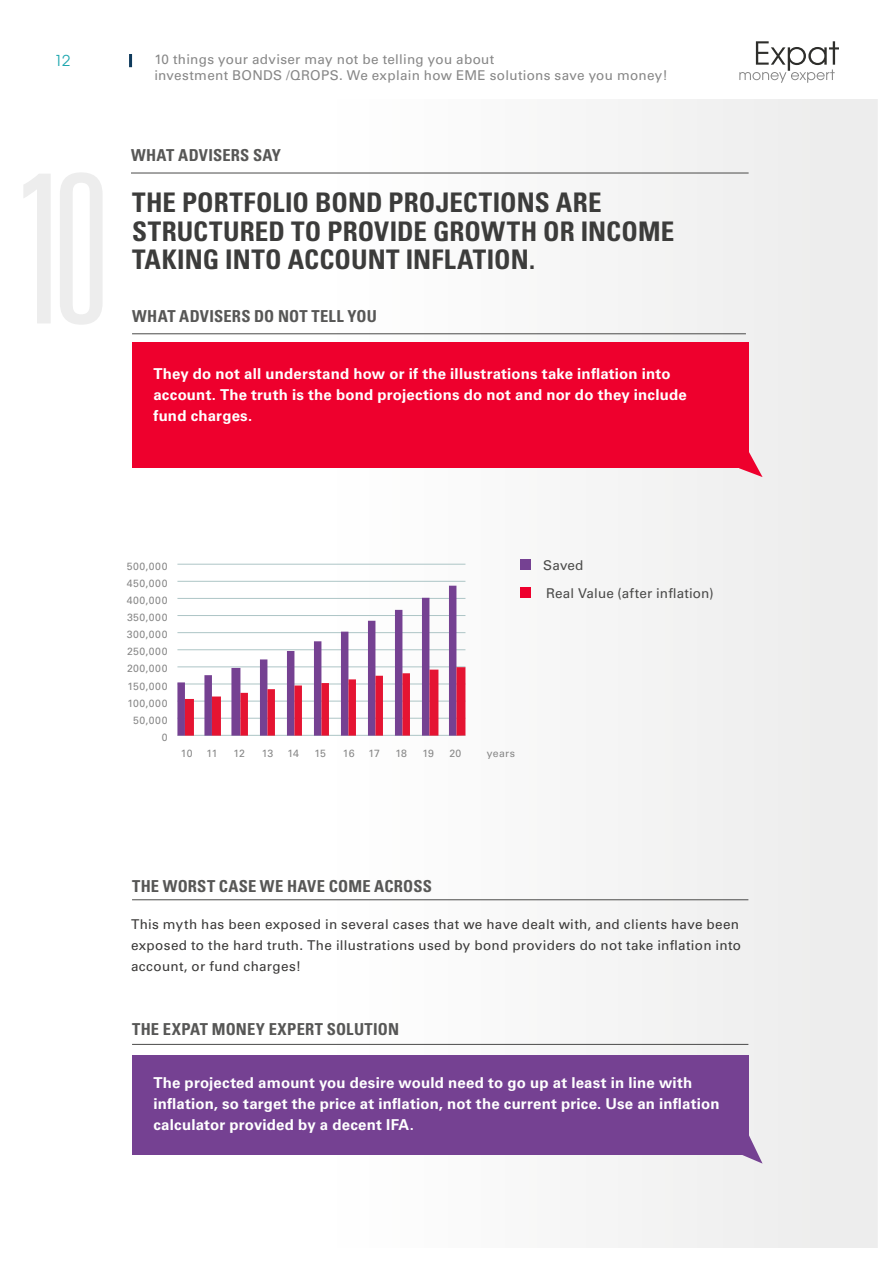
<style>
.page{position:relative;width:893px;height:1263px;background:#fff}
.page>*{position:absolute;margin:0;border:0;box-sizing:border-box;transform-origin:0 0}
.t1{font:700 condensed 27px "Univers LT Std";letter-spacing:.015em;color:#3c3c3b}
.t2{font:700 condensed 16.5px "Univers LT Std";letter-spacing:.015em;color:#575756}
.t3{font:700 15px/21px "Univers LT Std";letter-spacing:.015em;color:#fff}
.t4{font:15px "Avant Gar Got Itc L";color:#1ea7af}
.t5{font:13.5px/21px "Univers LT Std";letter-spacing:.02em;color:#3a3938}
.t6{font:13.5px/16.5px "Univers LT Std";letter-spacing:.02em;color:#878787}
.t7{font:13.5px/27.9px "Univers LT Std";letter-spacing:.01em;color:#4a4a49}
.t8{font:10.5px/17.1px "Univers LT Std";letter-spacing:.05em;color:#878787;text-align:right}
</style>
<div class="page">
<svg style="left:129px;top:54px;width:3px;height:13px"></svg>
<svg style="left:739px;top:41px;width:100px;height:42px"></svg>
<div style="left:0;top:99px;width:880px;height:1157px;background:linear-gradient(to right,#fff,#eee)"></div>
<hr style="left:131px;top:173px;width:618px;height:1px;background:#4a4a49">
<hr style="left:132px;top:333px;width:614px;height:1px;background:#4a4a49">
<hr style="left:132px;top:899px;width:616px;height:1px;background:#4a4a49">
<hr style="left:132px;top:1044px;width:616px;height:1px;background:#4a4a49">
<div style="left:132px;top:343px;width:616px;height:125px;background:#ee002d"></div>
<svg style="left:739px;top:451px;width:24px;height:26px"></svg>
<div style="left:132px;top:1055px;width:616px;height:100px;background:#754192"></div>
<svg style="left:739px;top:1134px;width:24px;height:29px"></svg>
<hr style="left:177px;top:564px;width:288px;height:1px;background:#adc5c6">
<hr style="left:177px;top:581px;width:288px;height:1px;background:#adc5c6">
<svg style="left:177px;top:586px;width:288px;height:150px"></svg>
<div style="left:520px;top:559px;width:11px;height:11px;background:#754192"></div>
<div style="left:520px;top:587px;width:11px;height:11px;background:#ee002d"></div>
<p class="t4" style="left:54px;top:51px;width:18px">12</p>
<p class="t6" style="left:154px;top:51px;width:515px">10 things your adviser may not be telling you about<br>investment BONDS /QROPS. We explain how EME solutions save you money!</p>
<p class="t2" style="left:131px;top:145px;width:152px">WHAT ADVISERS SAY</p>
<h1 class="t1" style="left:132px;top:186px;width:66px">THE PORT</h1>
<h1 class="t1" style="left:244px;top:186px;width:26px">FOLIO</h1>
<h1 class="t1" style="left:315px;top:186px;width:34px">BOND</h1>
<h1 class="t1" style="left:389px;top:186px;width:76px">PROJECTIONS</h1>
<h1 class="t1" style="left:556px;top:186px;width:16px">ARE</h1>
<h1 class="t1" style="left:132px;top:214px;width:17px">STRUCTURED</h1>
<h1 class="t1" style="left:291px;top:214px;width:52px">TO PROVIDE</h1>
<h1 class="t1" style="left:433px;top:214px;width:35px">GROWTH</h1>
<h1 class="t1" style="left:543px;top:214px;width:54px">OR INCOME</h1>
<h1 class="t1" style="left:132px;top:243px;width:108px">TAKING INTO</h1>
<h1 class="t1" style="left:288px;top:243px;width:17px">ACCOUNT</h1>
<h1 class="t1" style="left:406px;top:243px;width:53px">INFLATION</h1>
<h1 class="t1" style="left:529px;top:243px;width:7px">.</h1>
<p class="t2" style="left:132px;top:306px;width:246px">WHAT ADVISERS DO NOT TELL YOU</p>
<p class="t3" style="left:153px;top:363px;width:535px">They do not all understand how or if the illustrations take inflation into account. The truth is the bond projections do not and nor do they include fund charges.</p>
<p class="t8" style="left:127px;top:557px;width:42px">500,000<br>450,000<br>400,000<br>350,000<br>300,000<br>250,000<br>200,000<br>150,000<br>100,000<br>50,000<br>0</p>
<p class="t7" style="left:543px;top:552px;width:172px">Saved<br>Real Value (after inflation)</p>
<p class="t8" style="left:181px;top:745px;width:13px">10</p>
<p class="t8" style="left:206px;top:745px;width:13px">11</p>
<p class="t8" style="left:233px;top:745px;width:13px">12</p>
<p class="t8" style="left:262px;top:745px;width:13px">13</p>
<p class="t8" style="left:287px;top:745px;width:13px">14</p>
<p class="t8" style="left:314px;top:745px;width:13px">15</p>
<p class="t8" style="left:343px;top:745px;width:13px">16</p>
<p class="t8" style="left:368px;top:745px;width:13px">17</p>
<p class="t8" style="left:395px;top:745px;width:13px">18</p>
<p class="t8" style="left:422px;top:745px;width:13px">19</p>
<p class="t8" style="left:449px;top:745px;width:14px">20</p>
<p class="t8" style="left:487px;top:745px;width:30px">years</p>
<p class="t2" style="left:132px;top:876px;width:301px">THE WORST CASE WE HAVE COME ACROSS</p>
<p class="t5" style="left:131px;top:914px;width:611px">This myth has been exposed in several cases that we have dealt with, and clients have been exposed to the hard truth. The illustrations used by bond providers do not take inflation into account, or fund charges!</p>
<p class="t2" style="left:132px;top:1019px;width:269px">THE EXPAT MONEY EXPERT SOLUTION</p>
<p class="t3" style="left:153px;top:1072px;width:568px">The projected amount you desire would need to go up at least in line with inflation, so target the price at inflation, not the current price. Use an inflation calculator provided by a decent IFA.</p>
</div>
